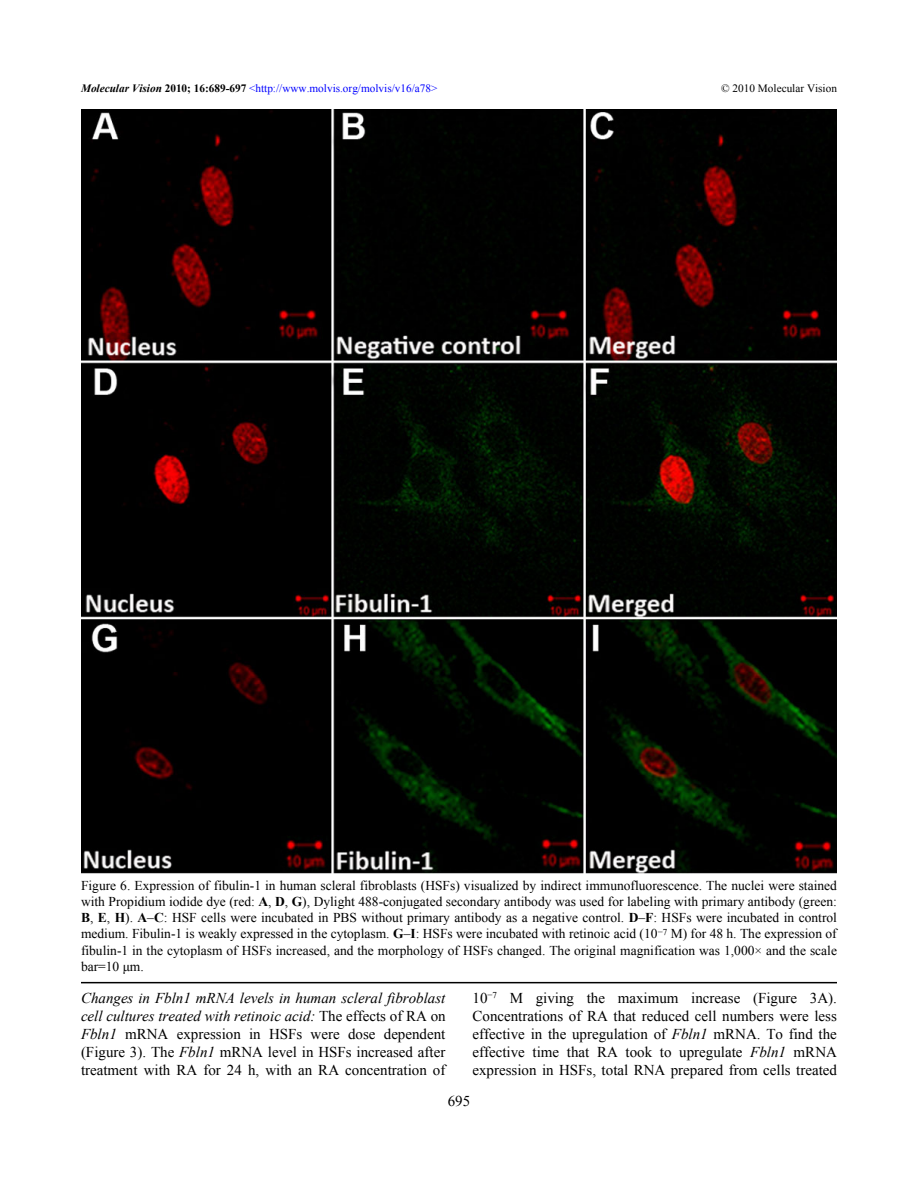
<style>
.page{position:relative;width:918px;height:1188px;background:#fff}
.page>*{position:absolute;margin:0;border:0;box-sizing:border-box;transform-origin:0 0}
.t1{font:15px/18px "Times New Roman";color:#000;text-align:justify}
.t2{font:13.5px/16.2px "Times New Roman";color:#000;text-align:justify}
.t3{font:11.25px "Times New Roman";color:#00f}
.t4{font:11.25px "Times New Roman";color:#000}
.s1{font-weight:700;font-style:italic;color:#000}
.s2{font-weight:700;color:#000}
.s3{font-weight:700}
.s4{font-style:italic}
</style>
<div class="page">
<img style="left:81px;top:109px;width:756px;height:765px">
<hr style="left:81px;top:982px;width:756px;height:1px;background:#000">
<p class="t3" style="left:81px;top:82px;width:358px"><span class="s1">Molecular Vision</span> <span class="s2">2010; 16:689-697</span> &lt;http://www.molvis.org/molvis/v16/a78&gt;</p>
<p class="t4" style="left:721px;top:82px;width:117px">© 2010 Molecular Vision</p>
<p class="t2" style="left:81px;top:877px;width:758px">Figure 6. Expression of fibulin-1 in human scleral fibroblasts (HSFs) visualized by indirect immunofluorescence. The nuclei were stained with Propidium iodide dye (red: <span class="s3">A</span>, <span class="s3">D</span>, <span class="s3">G</span>), Dylight 488-conjugated secondary antibody was used for labeling with primary antibody (green:<br><span class="s3">B</span>, <span class="s3">E</span>, <span class="s3">H</span>). <span class="s3">A</span>–<span class="s3">C</span>: HSF cells were incubated in PBS without primary antibody as a negative control. <span class="s3">D</span>–<span class="s3">F</span>: HSFs were incubated in control medium. Fibulin-1 is weakly expressed in the cytoplasm. <span class="s3">G</span>–<span class="s3">I</span>: HSFs were incubated with retinoic acid (10<sup>−7</sup> M) for 48 h. The expression of fibulin-1 in the cytoplasm of HSFs increased, and the morphology of HSFs changed. The original magnification was 1,000× and the scale bar=10 μm.</p>
<p class="t1" style="left:81px;top:989px;width:366px"><span class="s4">Changes in Fbln1 mRNA levels in human scleral fibroblast cell cultures treated with retinoic acid:</span> The effects of RA on <span class="s4">Fbln1</span> mRNA expression in HSFs were dose dependent (Figure 3). The <span class="s4">Fbln1</span> mRNA level in HSFs increased after treatment with RA for 24 h, with an RA concentration of</p>
<p class="t1" style="left:472px;top:989px;width:366px">10<sup>−7</sup> M giving the maximum increase (Figure 3A).<br>Concentrations of RA that reduced cell numbers were less effective in the upregulation of <span class="s4">Fbln1</span> mRNA. To find the effective time that RA took to upregulate <span class="s4">Fbln1</span> mRNA expression in HSFs, total RNA prepared from cells treated</p>
<p class="t1" style="left:448px;top:1092px;width:24px">695</p>
</div>
